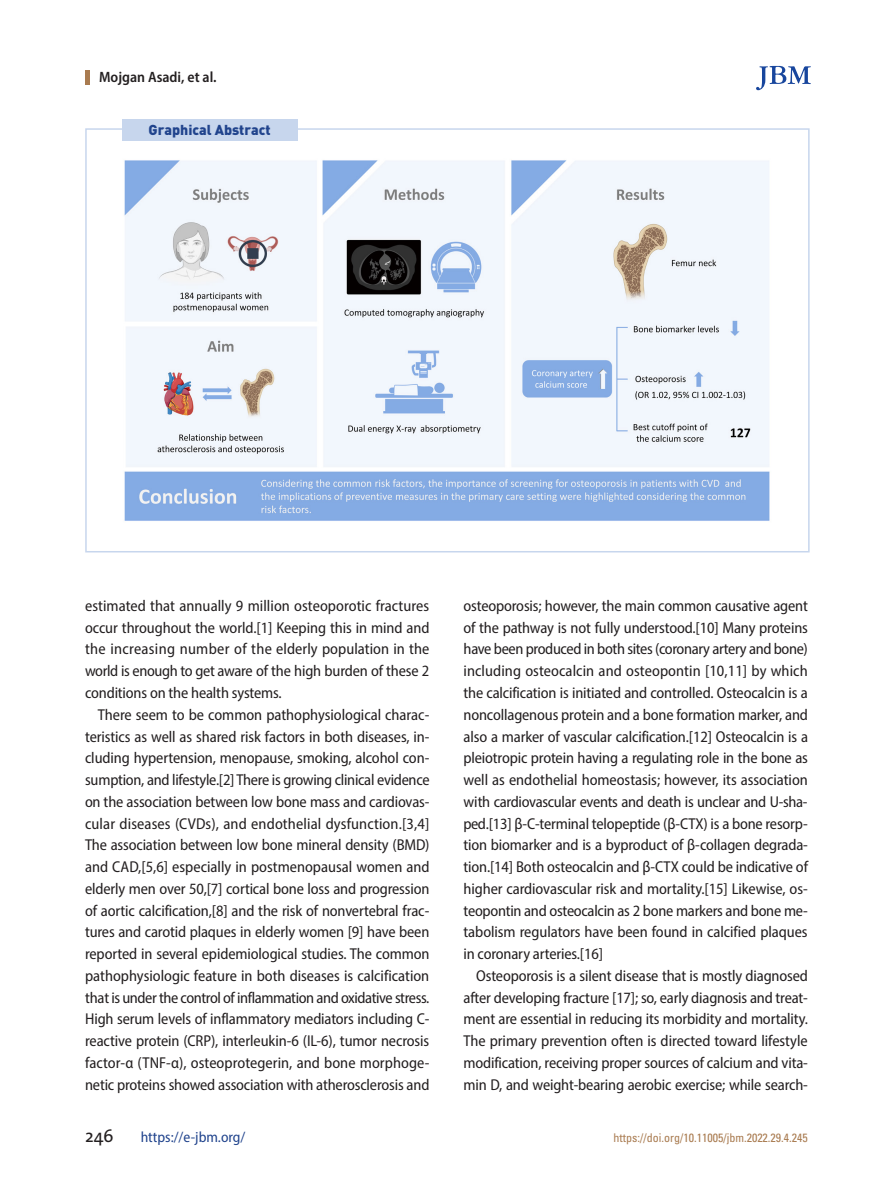
<style>
.page{position:relative;width:893px;height:1191px;background:#fff}
.page>*{position:absolute;margin:0;border:0;box-sizing:border-box;transform-origin:0 0}
.t1{font:18px "The Mix";color:#231f20}
.jbm_본문{font:semi-condensed 15.75px/21.8px "Myriad Pro";letter-spacing:-.01em;color:#231f20;text-align:justify}
.t2{font:semi-condensed 15px "Myriad Pro";color:#21448d}
.jbm_하시라-이름{font:600 semi-condensed 15px "Myriad Pro";color:#231f20}
.jbm_그림지문{font:900 14.25px "DIN Pro";color:#21448d}
.t3{font:condensed 12px "Univers LT Std";color:#a97b50}
</style>
<div class="page">
<hr style="left:85px;top:70px;width:4px;height:15px;background:#a97b50">
<svg style="left:756px;top:66px;width:55px;height:24px"></svg>
<div style="left:85px;top:128px;width:725px;height:424px;border:2px solid #c7d6ed"></div>
<img style="left:124px;top:160px;width:646px;height:361px">
<div style="left:122px;top:119px;width:176px;height:21px;background:#c7d6ed"></div>
<p class="jbm_하시라-이름" style="left:99px;top:68px;width:119px">Mojgan Asadi, et al.</p>
<p class="jbm_그림지문" style="left:149px;top:120px;width:124px">Graphical Abstract</p>
<p class="jbm_본문" style="left:85px;top:594px;width:346px">estimated that annually 9 million osteoporotic fractures occur throughout the world.[1] Keeping this in mind and the increasing number of the elderly population in the world is enough to get aware of the high burden of these 2 conditions on the health systems.</p>
<p class="jbm_본문" style="left:85px;top:703px;width:346px;text-indent:13px">There seem to be common pathophysiological charac&shy;teristics as well as shared risk factors in both diseases, in&shy;cluding hypertension, menopause, smoking, alcohol con&shy;sumption, and lifestyle.[2] There is growing clinical evidence on the association between low bone mass and cardiovas&shy;cular diseases (CVDs), and endothelial dysfunction.[3,4] The association between low bone mineral density (BMD) and CAD,[5,6] especially in postmenopausal women and elderly men over 50,[7] cortical bone loss and progression of aortic calcification,[8] and the risk of nonvertebral frac&shy;tures and carotid plaques in elderly women [9] have been reported in several epidemiological studies. The common pathophysiologic feature in both diseases is calcification that is under the control of inflammation and oxidative stress.<br>High serum levels of inflammatory mediators including C&shy;reactive protein (CRP), interleukin-6 (IL-6), tumor necrosis factor-α (TNF-α), osteoprotegerin, and bone morphoge&shy;netic proteins showed association with atherosclerosis and</p>
<p class="jbm_본문" style="left:463px;top:594px;width:346px">osteoporosis; however, the main common causative agent of the pathway is not fully understood.[10] Many proteins have been produced in both sites (coronary artery and bone) including osteocalcin and osteopontin [10,11] by which the calcification is initiated and controlled. Osteocalcin is a noncollagenous protein and a bone formation marker, and also a marker of vascular calcification.[12] Osteocalcin is a pleiotropic protein having a regulating role in the bone as well as endothelial homeostasis; however, its association with cardiovascular events and death is unclear and U-sha&shy;ped.[13] β-C-terminal telopeptide (β-CTX) is a bone resorp&shy;tion biomarker and is a byproduct of β-collagen degrada&shy;tion.[14] Both osteocalcin and β-CTX could be indicative of higher cardiovascular risk and mortality.[15] Likewise, os&shy;teopontin and osteocalcin as 2 bone markers and bone me&shy;tabolism regulators have been found in calcified plaques in coronary arteries.[16]</p>
<p class="jbm_본문" style="left:463px;top:964px;width:346px;text-indent:13px">Osteoporosis is a silent disease that is mostly diagnosed after developing fracture [17]; so, early diagnosis and treat&shy;ment are essential in reducing its morbidity and mortality.<br>The primary prevention often is directed toward lifestyle modification, receiving proper sources of calcium and vita&shy;min D, and weight-bearing aerobic exercise; while search-</p>
<p class="t1" style="left:85px;top:1121px;width:30px">246</p>
<p class="t2" style="left:141px;top:1128px;width:106px">https://e-jbm.org/</p>
<p class="t3" style="left:613px;top:1130px;width:196px">https://doi.org/10.11005/jbm.2022.29.4.245</p>
</div>
